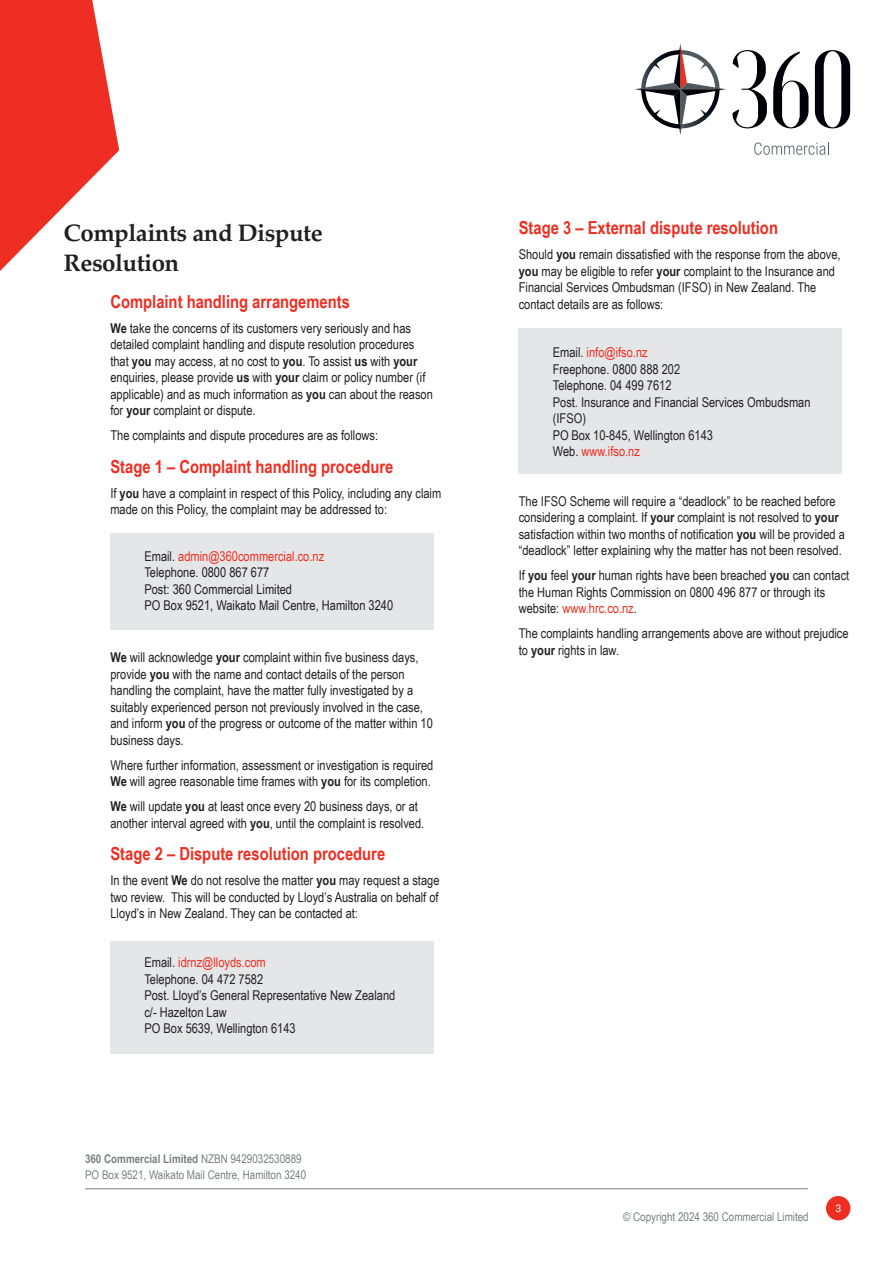
<style>
.page{position:relative;width:893px;height:1263px;background:#fff}
.page>*{position:absolute;margin:0;border:0;box-sizing:border-box;transform-origin:0 0}
.Subtitle{font:700 24px/30px "Palatino";letter-spacing:-.02em;color:#231f20}
.Secondary_Sub_-_Bold_red{font:700 18px "Arial Narrow";color:#ee2e22}
.Body_Copy{font:13.5px/16.5px "Arial Narrow";color:#231f20}
.Contact_Address{font:13.5px/16.5px "Arial Narrow";color:#231f20}
.Contact_Address-2{font:13.5px "Arial Narrow";color:#ee2e22}
.t1{font:12px/16.5px "Arial Narrow";color:#7b8080}
.t2{font:10.5px "Roboto";color:#fff}
.s1{font-weight:700}
.s2{color:#ee2e22}
.s3{color:#231f20}
</style>
<div class="page">
<svg style="left:0;top:0;width:119px;height:271px"></svg>
<svg style="left:773px;top:52px;width:35px;height:76px"></svg>
<svg style="left:815px;top:50px;width:35px;height:78px"></svg>
<svg style="left:732px;top:50px;width:35px;height:78px"></svg>
<svg style="left:754px;top:142px;width:75px;height:13px"></svg>
<svg style="left:635px;top:44px;width:91px;height:91px"></svg>
<div style="left:826px;top:1196px;width:24px;height:24px;background:#ee2e22;border-radius:50%"></div>
<hr style="left:85px;top:1188px;width:723px;height:1px;background:#7b8080">
<div style="left:110px;top:534px;width:324px;height:96px;background:#e5e6e8"></div>
<div style="left:110px;top:941px;width:324px;height:47px;background:#e5e6e8"></div>
<div style="left:110px;top:974px;width:324px;height:64px;background:#e5e6e8"></div>
<div style="left:110px;top:1007px;width:324px;height:47px;background:#e5e6e8"></div>
<div style="left:519px;top:328px;width:323px;height:47px;background:#e5e6e8"></div>
<div style="left:519px;top:361px;width:323px;height:47px;background:#e5e6e8"></div>
<div style="left:519px;top:378px;width:323px;height:63px;background:#e5e6e8"></div>
<div style="left:519px;top:411px;width:323px;height:63px;background:#e5e6e8"></div>
<p class="Subtitle" style="left:64px;top:217px;width:261px">Complaints and Dispute<br>Resolution</p>
<p class="Secondary_Sub_-_Bold_red" style="left:110px;top:288px;width:241px">Complaint handling arrangements</p>
<p class="Body_Copy" style="left:110px;top:319px;width:324px"><span class="s1">We</span> take the concerns of its customers very seriously and has detailed complaint handling and dispute resolution procedures that <span class="s1">you</span> may access, at no cost to <span class="s1">you</span>. To assist <span class="s1">us</span> with <span class="s1">your </span>enquiries, please provide <span class="s1">us</span> with <span class="s1">your</span> claim or policy number (if applicable) and as much information as <span class="s1">you</span> can about the reason for <span class="s1">your</span> complaint or dispute.</p>
<p class="Body_Copy" style="left:110px;top:427px;width:269px">The complaints and dispute procedures are as follows:</p>
<p class="Secondary_Sub_-_Bold_red" style="left:110px;top:453px;width:284px">Stage 1 – Complaint handling procedure</p>
<p class="Body_Copy" style="left:110px;top:484px;width:332px">If <span class="s1">you</span> have a complaint in respect of this Policy, including any claim made on this Policy, the complaint may be addressed to:</p>
<p class="Contact_Address" style="left:144px;top:547px;width:250px">Email. <span class="s2">admin@360commercial.co.nz<br></span>Telephone. 0800 867 677<br>Post: 360 Commercial Limited<br>PO Box 9521, Waikato Mail Centre, Hamilton 3240</p>
<p class="Body_Copy" style="left:110px;top:649px;width:324px"><span class="s1">We</span> will acknowledge <span class="s1">your</span> complaint within five business days, provide <span class="s1">you</span> with the name and contact details of the person handling the complaint, have the matter fully investigated by a suitably experienced person not previously involved in the case, and inform <span class="s1">you</span> of the progress or outcome of the matter within 10 business days.</p>
<p class="Body_Copy" style="left:110px;top:756px;width:325px">Where further information, assessment or investigation is required<br><span class="s1">We</span> will agree reasonable time frames with <span class="s1">you</span> for its completion.</p>
<p class="Body_Copy" style="left:110px;top:798px;width:315px"><span class="s1">We</span> will update <span class="s1">you</span> at least once every 20 business days, or at another interval agreed with <span class="s1">you</span>, until the complaint is resolved.</p>
<p class="Secondary_Sub_-_Bold_red" style="left:110px;top:840px;width:276px">Stage 2 – Dispute resolution procedure</p>
<p class="Body_Copy" style="left:110px;top:872px;width:331px;text-align:justify">In the event <span class="s1">We</span> do not resolve the matter <span class="s1">you</span> may request a stage two review. This will be conducted by Lloyd’s Australia on behalf of Lloyd’s in New Zealand. They can be contacted at:</p>
<p class="Contact_Address-2" style="left:144px;top:952px;width:123px"><span class="s3">Email.</span> idrnz@lloyds.com</p>
<p class="Contact_Address" style="left:144px;top:970px;width:120px">Telephone. 04 472 7582</p>
<p class="Contact_Address" style="left:144px;top:987px;width:252px">Post. Lloyd’s General Representative New Zealand c/- Hazelton Law</p>
<p class="Contact_Address" style="left:144px;top:1020px;width:153px">PO Box 5639, Wellington 6143</p>
<p class="t1" style="left:85px;top:1150px;width:223px"><span class="s1">360 Commercial Limited</span> NZBN 9429032530889<br>PO Box 9521, Waikato Mail Centre, Hamilton 3240</p>
<p class="Secondary_Sub_-_Bold_red" style="left:519px;top:214px;width:261px">Stage 3 – External dispute resolution</p>
<p class="Body_Copy" style="left:519px;top:246px;width:323px">Should <span class="s1">you</span> remain dissatisfied with the response from the above, <span class="s1">you</span> may be eligible to refer <span class="s1">your</span> complaint to the Insurance and Financial Services Ombudsman (IFSO) in New Zealand. The contact details are as follows:</p>
<p class="Contact_Address-2" style="left:553px;top:342px;width:96px"><span class="s3">Email.</span> info@ifso.nz</p>
<p class="Contact_Address" style="left:553px;top:360px;width:129px">Freephone. 0800 888 202</p>
<p class="Contact_Address" style="left:553px;top:376px;width:120px">Telephone. 04 499 7612</p>
<p class="Contact_Address" style="left:553px;top:393px;width:259px">Post. Insurance and Financial Services Ombudsman (IFSO)</p>
<p class="Contact_Address" style="left:553px;top:426px;width:162px">PO Box 10-845, Wellington 6143<br>Web. <span class="s2">www.ifso.nz</span></p>
<p class="Body_Copy" style="left:519px;top:492px;width:328px">The IFSO Scheme will require a “deadlock” to be reached before considering a complaint. If <span class="s1">your</span> complaint is not resolved to <span class="s1">your </span>satisfaction within two months of notification <span class="s1">you</span> will be provided a “deadlock” letter explaining why the matter has not been resolved.</p>
<p class="Body_Copy" style="left:519px;top:566px;width:332px">If <span class="s1">you</span> feel <span class="s1">your</span> human rights have been breached <span class="s1">you</span> can contact the Human Rights Commission on 0800 496 877 or through its website: <span class="s2">www.hrc.co.nz</span>.</p>
<p class="Body_Copy" style="left:519px;top:624px;width:331px">The complaints handling arrangements above are without prejudice to <span class="s1">your</span> rights in law.</p>
<p class="t1" style="left:623px;top:1208px;width:187px">© Copyright 2024 360 Commercial Limited</p>
<p class="t2" style="left:835px;top:1201px;width:7px">3</p>
</div>
